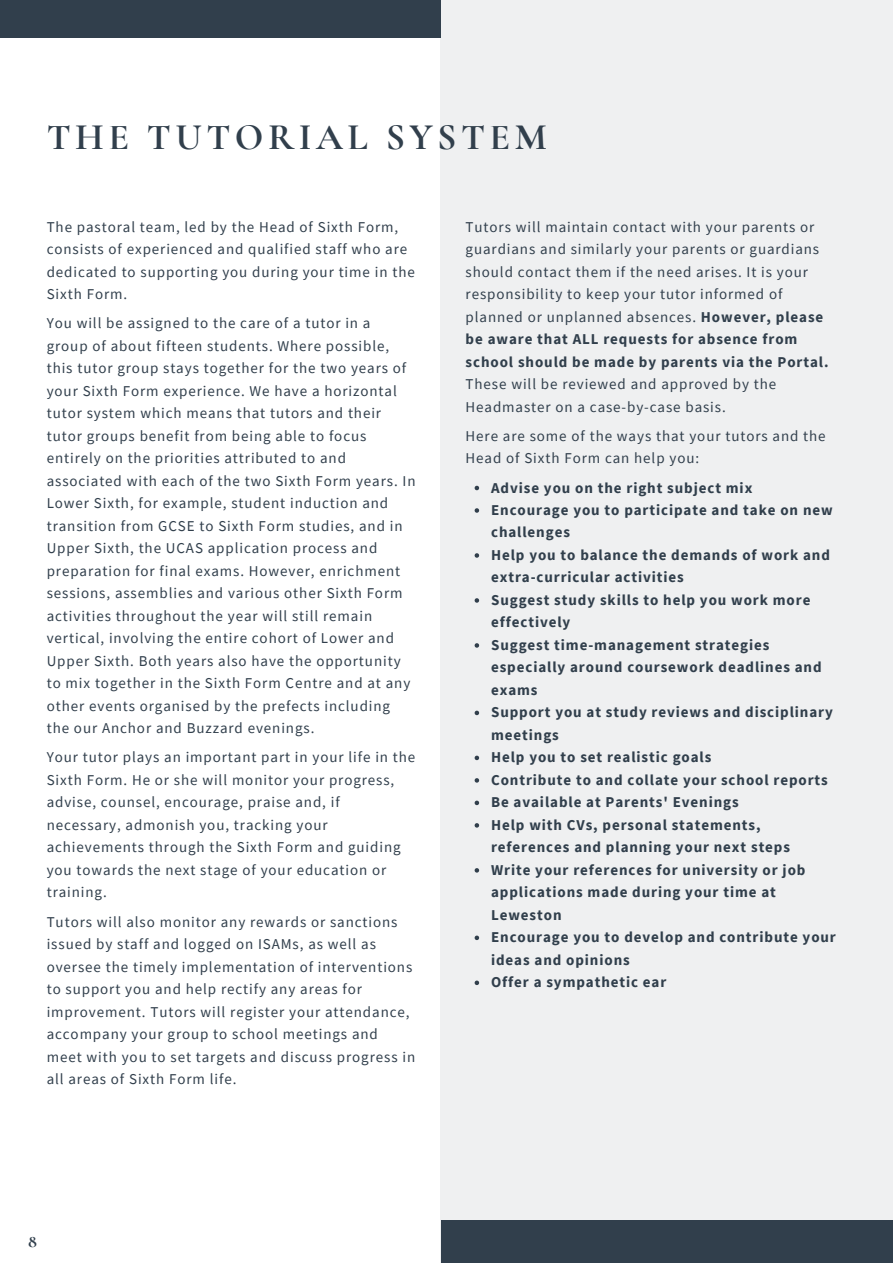
<style>
.page{position:relative;width:893px;height:1264px;background:#fff}
.page>*{position:absolute;margin:0;border:0;box-sizing:border-box;transform-origin:0 0}
.t1{font:700 37.5px "Cormorant Garamond";letter-spacing:.12em;color:#313f4c}
.t2{font:700 18px "Cormorant Garamond";color:#313f4c}
.t3{font:15px/22.5px "Source Sans Pro";letter-spacing:.06em;color:#313f4c}
.t4{font:700 15px/22.5px "Source Sans Pro";letter-spacing:.06em;color:#313f4c}
.s1{font-weight:700}
</style>
<div class="page">
<div style="left:0;top:0;width:440px;height:38px;background:#313f4c"></div>
<div style="left:440px;top:0;width:452px;height:1262px;background:#eff0f1"></div>
<div style="left:440px;top:1220px;width:452px;height:42px;background:#313f4c"></div>
<svg style="left:474px;top:486px;width:5px;height:4px"></svg>
<svg style="left:474px;top:508px;width:5px;height:4px"></svg>
<svg style="left:474px;top:553px;width:5px;height:4px"></svg>
<svg style="left:474px;top:598px;width:5px;height:4px"></svg>
<svg style="left:474px;top:643px;width:5px;height:4px"></svg>
<svg style="left:474px;top:710px;width:5px;height:5px"></svg>
<svg style="left:474px;top:755px;width:5px;height:5px"></svg>
<svg style="left:474px;top:778px;width:5px;height:4px"></svg>
<svg style="left:474px;top:800px;width:5px;height:5px"></svg>
<svg style="left:474px;top:823px;width:5px;height:4px"></svg>
<svg style="left:474px;top:868px;width:5px;height:4px"></svg>
<svg style="left:474px;top:935px;width:5px;height:5px"></svg>
<svg style="left:474px;top:980px;width:5px;height:5px"></svg>
<p class="t1" style="left:47px;top:115px;width:501px">THE TUTORIAL SYSTEM</p>
<p class="t3" style="left:47px;top:215px;width:369px">The pastoral team, led by the Head of Sixth Form, consists of experienced and qualified staff who are dedicated to supporting you during your time in the Sixth Form.</p>
<p class="t3" style="left:47px;top:312px;width:370px">You will be assigned to the care of a tutor in a<br>group of about fifteen students. Where possible, this tutor group stays together for the two years of your Sixth Form experience. We have a horizontal tutor system which means that tutors and their tutor groups benefit from being able to focus entirely on the priorities attributed to and associated with each of the two Sixth Form years. In Lower Sixth, for example, student induction and transition from GCSE to Sixth Form studies, and in Upper Sixth, the UCAS application process and preparation for final exams. However, enrichment sessions, assemblies and various other Sixth Form activities throughout the year will still remain vertical, involving the entire cohort of Lower and Upper Sixth. Both years also have the opportunity to mix together in the Sixth Form Centre and at any other events organised by the prefects including the our Anchor and Buzzard evenings.</p>
<p class="t3" style="left:47px;top:745px;width:370px">Your tutor plays an important part in your life in the Sixth Form. He or she will monitor your progress, advise, counsel, encourage, praise and, if necessary, admonish you, tracking your achievements through the Sixth Form and guiding you towards the next stage of your education or training.</p>
<p class="t3" style="left:47px;top:910px;width:370px">Tutors will also monitor any rewards or sanctions issued by staff and logged on ISAMs, as well as oversee the timely implementation of interventions to support you and help rectify any areas for improvement. Tutors will register your attendance, accompany your group to school meetings and meet with you to set targets and discuss progress in all areas of Sixth Form life.</p>
<p class="t3" style="left:465px;top:215px;width:364px">Tutors will maintain contact with your parents or guardians and similarly your parents or guardians should contact them if the need arises. It is your responsibility to keep your tutor informed of planned or unplanned absences. <span class="s1">However, please be aware that ALL requests for absence from school should be made by parents via the Portal.<br></span>These will be reviewed and approved by the Headmaster on a case-by-case basis.</p>
<p class="t3" style="left:465px;top:424px;width:361px">Here are some of the ways that your tutors and the<br>Head of Sixth Form can help you:</p>
<p class="t4" style="left:491px;top:476px;width:263px">Advise you on the right subject mix</p>
<p class="t4" style="left:491px;top:498px;width:343px">Encourage you to participate and take on new challenges</p>
<p class="t4" style="left:491px;top:543px;width:340px">Help you to balance the demands of work and extra-curricular activities</p>
<p class="t4" style="left:491px;top:588px;width:321px">Suggest study skills to help you work more effectively</p>
<p class="t4" style="left:491px;top:633px;width:332px">Suggest time-management strategies especially around coursework deadlines and exams</p>
<p class="t4" style="left:491px;top:700px;width:343px">Support you at study reviews and disciplinary meetings</p>
<p class="t4" style="left:491px;top:745px;width:222px">Help you to set realistic goals</p>
<p class="t4" style="left:491px;top:768px;width:338px">Contribute to and collate your school reports</p>
<p class="t4" style="left:491px;top:790px;width:249px">Be available at Parents' Evenings</p>
<p class="t4" style="left:491px;top:813px;width:300px">Help with CVs, personal statements, references and planning your next steps</p>
<p class="t4" style="left:491px;top:858px;width:316px">Write your references for university or job applications made during your time at<br>Leweston</p>
<p class="t4" style="left:491px;top:925px;width:346px">Encourage you to develop and contribute your ideas and opinions</p>
<p class="t4" style="left:491px;top:970px;width:177px">Offer a sympathetic ear</p>
<p class="t2" style="left:28px;top:1230px;width:10px">8</p>
</div>
